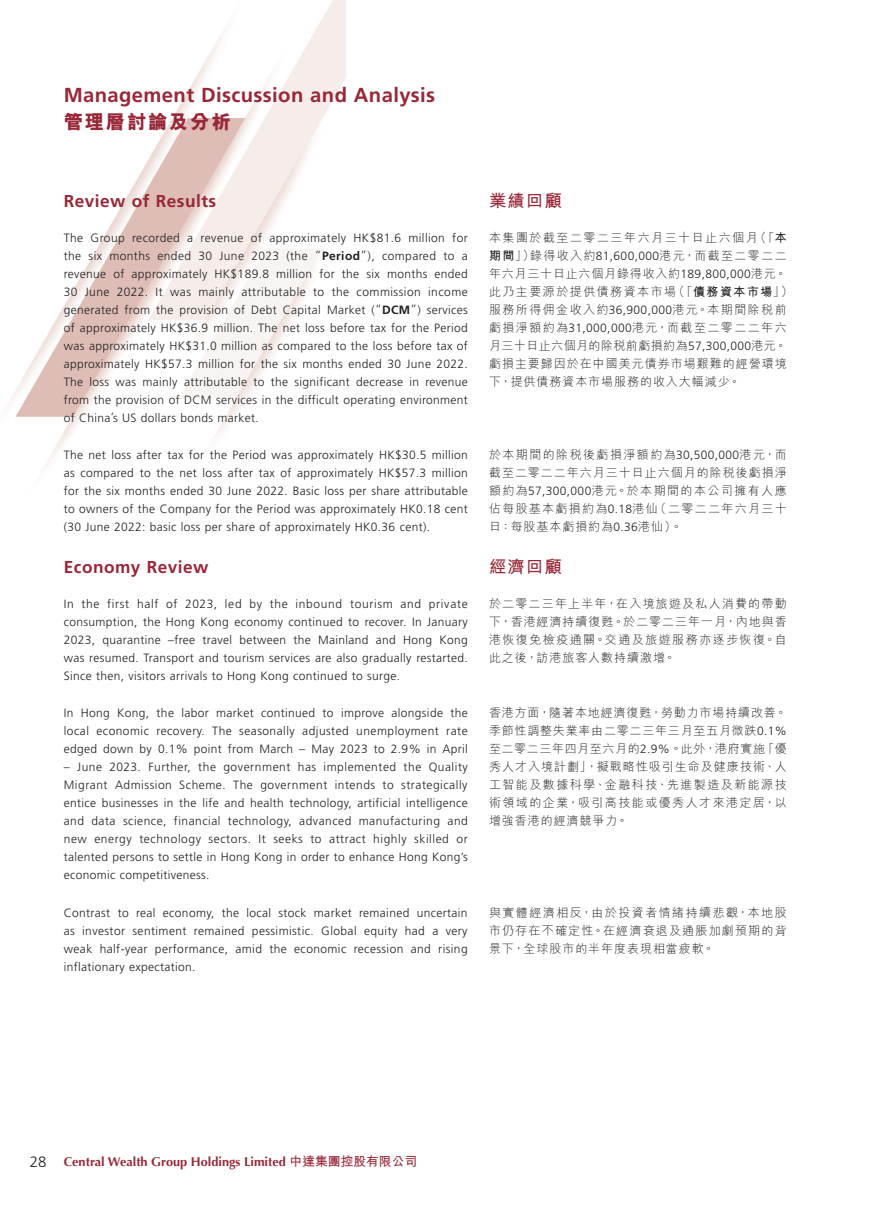
<style>
.page{position:relative;width:893px;height:1212px;background:#fff}
.page>*{position:absolute;margin:0;border:0;box-sizing:border-box;transform-origin:0 0}
.t1{font:700 20.25px "Frutiger LT Std";letter-spacing:.02em;color:#982737}
.t2{font:800 19.5px "M Hei HK";letter-spacing:.08em;color:#982737}
.t3{font:700 17.25px "Frutiger LT Std";letter-spacing:.03em;color:#982737}
.t4{font:700 17.25px "M Hei HK";letter-spacing:.08em;color:#982737}
.t5{font:700 12.75px "Optima";color:#982737}
.t6{font:300 12px/18px "Frutiger LT Std";letter-spacing:.03em;color:#231f20;text-align:justify}
.t7{font:300 12px/18px "M Hei HK";letter-spacing:.11em;color:#231f20;text-align:justify}
.s1{font-weight:700}
.s2{font-family:"Frutiger LT Std"}
.s3{font-family:"Frutiger LT Std";font-weight:300;font-size:15px;color:#231f20}
.s4{font-family:"M Hei HK"}
</style>
<div class="page">
<img style="left:5px;top:0;width:341px;height:471px">
<h1 class="t1" style="left:64px;top:83px;width:373px">Management Discussion and Analysis</h1>
<h2 class="t2" style="left:64px;top:112px;width:169px">管理層討論及分析</h2>
<h3 class="t3" style="left:64px;top:191px;width:154px">Review of Results</h3>
<p class="t6" style="left:64px;top:229px;width:406px">The Group recorded a revenue of approximately HK$81.6 million for the six months ended 30 June 2023 (the “<span class="s1">Period</span>”), compared to a revenue of approximately HK$189.8 million for the six months ended 30 June 2022. It was mainly attributable to the commission income generated from the provision of Debt Capital Market (“<span class="s1">DCM</span>”) services of approximately HK$36.9 million. The net loss before tax for the Period was approximately HK$31.0 million as compared to the loss before tax of approximately HK$57.3 million for the six months ended 30 June 2022.<br>The loss was mainly attributable to the significant decrease in revenue from the provision of DCM services in the difficult operating environment of China’s US dollars bonds market.</p>
<p class="t6" style="left:64px;top:446px;width:406px">The net loss after tax for the Period was approximately HK$30.5 million as compared to the net loss after tax of approximately HK$57.3 million for the six months ended 30 June 2022. Basic loss per share attributable to owners of the Company for the Period was approximately HK0.18 cent (30 June 2022: basic loss per share of approximately HK0.36 cent).</p>
<h3 class="t3" style="left:64px;top:556px;width:146px">Economy Review</h3>
<p class="t6" style="left:64px;top:595px;width:406px">In the first half of 2023, led by the inbound tourism and private consumption, the Hong Kong economy continued to recover. In January 2023, quarantine –free travel between the Mainland and Hong Kong was resumed. Transport and tourism services are also gradually restarted.<br>Since then, visitors arrivals to Hong Kong continued to surge.</p>
<p class="t6" style="left:64px;top:704px;width:406px">In Hong Kong, the labor market continued to improve alongside the local economic recovery. The seasonally adjusted unemployment rate edged down by 0.1% point from March – May 2023 to 2.9% in April</p>
<p class="t6" style="left:64px;top:758px;width:406px">– June 2023. Further, the government has implemented the Quality Migrant Admission Scheme. The government intends to strategically entice businesses in the life and health technology, artificial intelligence and data science, financial technology, advanced manufacturing and new energy technology sectors. It seeks to attract highly skilled or talented persons to settle in Hong Kong in order to enhance Hong Kong’s economic competitiveness.</p>
<p class="t6" style="left:64px;top:904px;width:405px">Contrast to real economy, the local stock market remained uncertain as investor sentiment remained pessimistic. Global equity had a very weak half-year performance, amid the economic recession and rising inflationary expectation.</p>
<h3 class="t4" style="left:489px;top:188px;width:75px">業績回顧</h3>
<p class="t7" style="left:489px;top:228px;width:305px;text-align:left">本集團於截至二零二三年六月三十日止六個月（「<span class="s1">本期間</span>」）錄得收入約<span class="s2">81,600,000</span>港元，而截至二零二二年六月三十日止六個月錄得收入約<span class="s2">189,800,000</span>港元。此乃主要源於提供債務資本市場（「<span class="s1">債務資本市場</span>」）服務所得佣金收入約<span class="s2">36,900,000</span>港元。本期間除稅前虧損淨額約為<span class="s2">31,000,000</span>港元，而截至二零二二年六月三十日止六個月的除稅前虧損約為<span class="s2">57,300,000</span>港元。虧損主要歸因於在中國美元債券市場艱難的經營環境下，提供債務資本市場服務的收入大幅減少。</p>
<p class="t7" style="left:489px;top:446px;width:299px">於本期間的除稅後虧損淨額約為<span class="s2">30,500,000</span>港元，而截至二零二二年六月三十日止六個月的除稅後虧損淨額約為<span class="s2">57,300,000</span>港元。於本期間的本公司擁有人應佔每股基本虧損約為<span class="s2">0.18</span>港仙（二零二二年六月三十日：每股基本虧損約為<span class="s2">0.36</span>港仙）。</p>
<h3 class="t4" style="left:489px;top:554px;width:75px">經濟回顧</h3>
<p class="t7" style="left:489px;top:594px;width:299px">於二零二三年上半年，在入境旅遊及私人消費的帶動下，香港經濟持續復甦。於二零二三年一月，內地與香港恢復免檢疫通關。交通及旅遊服務亦逐步恢復。自此之後，訪港旅客人數持續激增。</p>
<p class="t7" style="left:489px;top:704px;width:299px">香港方面，隨著本地經濟復甦，勞動力市場持續改善。季節性調整失業率由二零二三年三月至五月微跌<span class="s2">0.1%</span>至二零二三年四月至六月的<span class="s2">2.9%</span>。此外，港府實施「優秀人才入境計劃」，擬戰略性吸引生命及健康技術、人工智能及數據科學、金融科技、先進製造及新能源技術領域的企業，吸引高技能或優秀人才來港定居，以增強香港的經濟競爭力。</p>
<p class="t7" style="left:489px;top:903px;width:299px">與實體經濟相反，由於投資者情緒持續悲觀，本地股市仍存在不確定性。在經濟衰退及通脹加劇預期的背景下，全球股市的半年度表現相當疲軟。</p>
<p class="t5" style="left:30px;top:1154px;width:389px"><span class="s3">28</span> Central Wealth Group Holdings Limited <span class="s4">中達集團控股有限公司</span></p>
</div>
